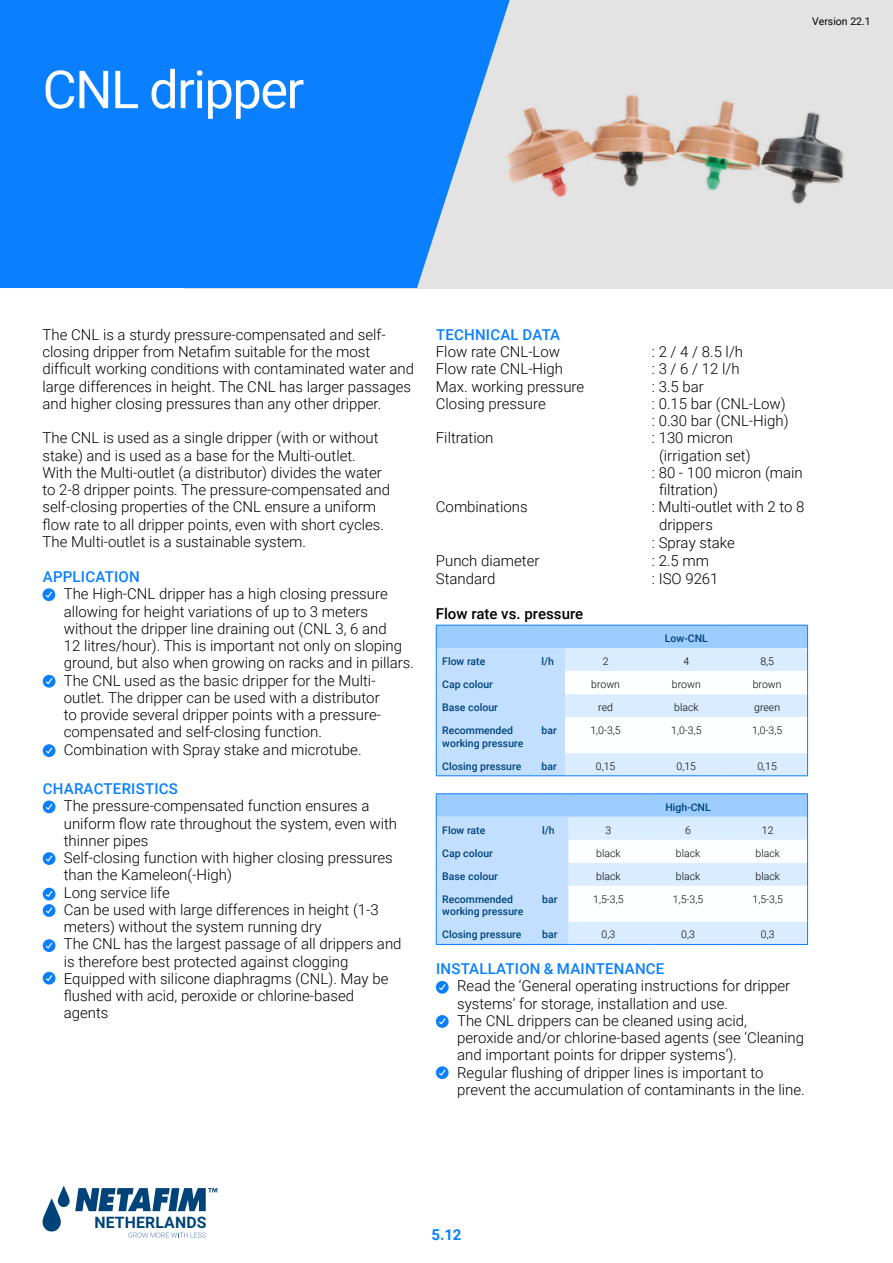
<style>
.page{position:relative;width:893px;height:1263px;background:#fff}
.page>*{position:absolute;margin:0;border:0;box-sizing:border-box;transform-origin:0 0}
.t1{font:52.5px "Roboto";letter-spacing:-.03em;color:#fff}
.t2{font:700 15.9px "Roboto";letter-spacing:.01em;color:#004379}
.t3{font:300 15px/17.2px "Roboto";color:#000}
.t4{font:500 15px "Roboto";letter-spacing:.015em;color:#0a7fff}
.t5{font:500 15px "Roboto";color:#000}
.t6{font:700 15px "Roboto";color:#0a7fff}
.t7{font:500 10.5px/12.6px "Roboto";color:#004379}
.t8{font:300 10.5px "Roboto";color:#000}
.t9{font:10.5px "Roboto";color:#000}
</style>
<div class="page">
<svg style="left:43px;top:1185px;width:174px;height:53px"></svg>
<svg style="left:436px;top:625px;width:372px;height:150px"></svg>
<hr style="left:436px;top:775px;width:99px;height:1px;background:#0a7fff">
<hr style="left:535px;top:775px;width:30px;height:1px;background:#0a7fff">
<hr style="left:565px;top:775px;width:81px;height:1px;background:#0a7fff">
<hr style="left:646px;top:775px;width:81px;height:1px;background:#0a7fff">
<hr style="left:727px;top:775px;width:81px;height:1px;background:#0a7fff">
<hr style="left:436px;top:793px;width:100px;height:1px;background:#0a7fff">
<hr style="left:536px;top:793px;width:33px;height:1px;background:#0a7fff">
<hr style="left:569px;top:793px;width:79px;height:1px;background:#0a7fff">
<hr style="left:648px;top:793px;width:80px;height:1px;background:#0a7fff">
<hr style="left:728px;top:793px;width:80px;height:1px;background:#0a7fff">
<hr style="left:436px;top:944px;width:100px;height:1px;background:#0a7fff">
<hr style="left:536px;top:944px;width:33px;height:1px;background:#0a7fff">
<hr style="left:569px;top:944px;width:79px;height:1px;background:#0a7fff">
<hr style="left:648px;top:944px;width:80px;height:1px;background:#0a7fff">
<svg style="left:436px;top:794px;width:372px;height:150px"></svg>
<hr style="left:728px;top:944px;width:80px;height:1px;background:#0a7fff">
<div style="left:185px;top:0;width:708px;height:288px;background:#e3e3e3"></div>
<div style="left:0;top:0;width:510px;height:288px;background:#0a7fff"></div>
<img style="left:482px;top:44px;width:362px;height:214px">
<div style="left:43px;top:972px;width:12px;height:12px;background:#0a7fff;border-radius:50%"></div>
<svg style="left:45px;top:975px;width:8px;height:6px"></svg>
<div style="left:43px;top:939px;width:12px;height:13px;background:#0a7fff;border-radius:50%"></div>
<svg style="left:45px;top:941px;width:9px;height:8px"></svg>
<svg style="left:43px;top:904px;width:12px;height:13px"></svg>
<svg style="left:45px;top:906px;width:9px;height:8px"></svg>
<svg style="left:43px;top:852px;width:12px;height:13px"></svg>
<svg style="left:45px;top:854px;width:9px;height:8px"></svg>
<div style="left:43px;top:888px;width:12px;height:12px;background:#0a7fff;border-radius:50%"></div>
<svg style="left:46px;top:891px;width:7px;height:6px"></svg>
<svg style="left:43px;top:800px;width:12px;height:13px"></svg>
<svg style="left:45px;top:802px;width:9px;height:9px"></svg>
<svg style="left:43px;top:744px;width:12px;height:13px"></svg>
<svg style="left:45px;top:746px;width:9px;height:8px"></svg>
<svg style="left:43px;top:675px;width:12px;height:13px"></svg>
<svg style="left:45px;top:677px;width:9px;height:8px"></svg>
<div style="left:43px;top:588px;width:12px;height:13px;background:#0a7fff;border-radius:50%"></div>
<svg style="left:44px;top:590px;width:9px;height:8px"></svg>
<svg style="left:436px;top:1015px;width:13px;height:13px"></svg>
<svg style="left:438px;top:1017px;width:9px;height:8px"></svg>
<svg style="left:436px;top:981px;width:13px;height:13px"></svg>
<svg style="left:438px;top:983px;width:9px;height:8px"></svg>
<svg style="left:436px;top:1066px;width:13px;height:13px"></svg>
<svg style="left:438px;top:1068px;width:9px;height:8px"></svg>
<h1 class="t1" style="left:65px;top:53px;width:396px">Elekt olasfittingen</h1>
<h1 class="t1" style="left:43px;top:53px;width:263px">CNL dripper</h1>
<p class="t9" style="left:812px;top:14px;width:60px">Version 22.1</p>
<p class="t3" style="left:43px;top:325px;width:373px">The CNL is a sturdy pressure-compensated and self&shy;closing dripper from Netafim suitable for the most difficult working conditions with contaminated water and large differences in height. The CNL has larger passages and higher closing pressures than any other dripper.</p>
<p class="t3" style="left:43px;top:429px;width:349px">The CNL is used as a single dripper (with or without stake) and is used as a base for the Multi-outlet.<br>With the Multi-outlet (a distributor) divides the water to 2-8 dripper points. The pressure-compensated and self-closing properties of the CNL ensure a uniform flow rate to all dripper points, even with short cycles.<br>The Multi-outlet is a sustainable system.</p>
<p class="t4" style="left:43px;top:566px;width:98px">APPLICATION</p>
<p class="t3" style="left:64px;top:585px;width:352px">The High-CNL dripper has a high closing pressure allowing for height variations of up to 3 meters without the dripper line draining out (CNL 3, 6 and<br>12 litres/hour). This is important not only on sloping ground, but also when growing on racks and in pillars.<br>The CNL used as the basic dripper for the Multi&shy;outlet. The dripper can be used with a distributor<br>to provide several dripper points with a pressure&shy;compensated and self-closing function.<br>Combination with Spray stake and microtube.</p>
<p class="t4" style="left:43px;top:778px;width:137px">CHARACTERISTICS</p>
<p class="t3" style="left:64px;top:797px;width:339px">The pressure-compensated function ensures a uniform flow rate throughout the system, even with thinner pipes<br>Self-closing function with higher closing pressures than the Kameleon(-High)<br>Long service life<br>Can be used with large differences in height (1-3 meters) without the system running dry<br>The CNL has the largest passage of all drippers and is therefore best protected against clogging Equipped with silicone diaphragms (CNL). May be flushed with acid, peroxide or chlorine-based agents</p>
<p class="t4" style="left:436px;top:324px;width:126px">TECHNICAL DATA</p>
<p class="t3" style="left:436px;top:342px;width:126px">Flow rate CNL-Low</p>
<p class="t3" style="left:652px;top:342px;width:93px">: 2 / 4 / 8.5 l/h</p>
<p class="t3" style="left:436px;top:360px;width:129px">Flow rate CNL-High</p>
<p class="t3" style="left:652px;top:360px;width:89px">: 3 / 6 / 12 l/h</p>
<p class="t3" style="left:436px;top:377px;width:150px">Max. working pressure</p>
<p class="t3" style="left:652px;top:377px;width:54px">: 3.5 bar</p>
<p class="t3" style="left:436px;top:394px;width:111px">Closing pressure</p>
<p class="t3" style="left:652px;top:394px;width:138px">: 0.15 bar (CNL-Low) : 0.30 bar (CNL-High)</p>
<p class="t3" style="left:436px;top:429px;width:59px">Filtration</p>
<p class="t3" style="left:652px;top:429px;width:83px">: 130 micron</p>
<p class="t3" style="left:659px;top:446px;width:93px">(irrigation set)</p>
<p class="t3" style="left:652px;top:463px;width:152px">: 80 - 100 micron (main</p>
<p class="t3" style="left:659px;top:480px;width:60px">filtration)</p>
<p class="t3" style="left:436px;top:498px;width:93px">Combinations</p>
<p class="t3" style="left:652px;top:498px;width:154px">: Multi-outlet with 2 to 8</p>
<p class="t3" style="left:659px;top:516px;width:55px">drippers</p>
<p class="t3" style="left:652px;top:534px;width:85px">: Spray stake</p>
<p class="t3" style="left:436px;top:551px;width:105px">Punch diameter</p>
<p class="t3" style="left:652px;top:551px;width:59px">: 2.5 mm</p>
<p class="t3" style="left:436px;top:569px;width:61px">Standard</p>
<p class="t3" style="left:652px;top:569px;width:68px">: ISO 9261</p>
<p class="t5" style="left:436px;top:603px;width:149px">Flow rate vs. pressure</p>
<p class="t7" style="left:665px;top:632px;width:44px">Low-CNL</p>
<p class="t7" style="left:442px;top:655px;width:45px">Flow rate</p>
<p class="t7" style="left:541px;top:655px;width:14px">l/h</p>
<p class="t8" style="left:603px;top:654px;width:7px">2</p>
<p class="t8" style="left:683px;top:654px;width:7px">4</p>
<p class="t8" style="left:760px;top:654px;width:15px">8,5</p>
<p class="t7" style="left:442px;top:678px;width:52px">Cap colour</p>
<p class="t8" style="left:591px;top:677px;width:30px">brown</p>
<p class="t8" style="left:672px;top:677px;width:30px">brown</p>
<p class="t8" style="left:753px;top:677px;width:30px">brown</p>
<p class="t7" style="left:442px;top:701px;width:57px">Base colour</p>
<p class="t8" style="left:598px;top:700px;width:16px">red</p>
<p class="t8" style="left:674px;top:700px;width:26px">black</p>
<p class="t8" style="left:754px;top:700px;width:27px">green</p>
<p class="t7" style="left:442px;top:724px;width:83px">Recommended working pressure</p>
<p class="t7" style="left:541px;top:724px;width:17px">bar</p>
<p class="t8" style="left:590px;top:723px;width:32px">1,0-3,5</p>
<p class="t8" style="left:671px;top:723px;width:32px">1,0-3,5</p>
<p class="t8" style="left:752px;top:723px;width:32px">1,0-3,5</p>
<p class="t7" style="left:442px;top:759px;width:81px">Closing pressure</p>
<p class="t7" style="left:541px;top:759px;width:17px">bar</p>
<p class="t8" style="left:596px;top:759px;width:21px">0,15</p>
<p class="t8" style="left:677px;top:759px;width:21px">0,15</p>
<p class="t8" style="left:757px;top:759px;width:21px">0,15</p>
<p class="t7" style="left:665px;top:800px;width:47px">High-CNL</p>
<p class="t7" style="left:442px;top:823px;width:45px">Flow rate</p>
<p class="t7" style="left:542px;top:823px;width:14px">l/h</p>
<p class="t8" style="left:606px;top:823px;width:7px">3</p>
<p class="t8" style="left:685px;top:823px;width:7px">6</p>
<p class="t8" style="left:762px;top:823px;width:13px">12</p>
<p class="t7" style="left:442px;top:846px;width:52px">Cap colour</p>
<p class="t8" style="left:596px;top:846px;width:26px">black</p>
<p class="t8" style="left:676px;top:846px;width:26px">black</p>
<p class="t8" style="left:756px;top:846px;width:26px">black</p>
<p class="t7" style="left:442px;top:869px;width:57px">Base colour</p>
<p class="t8" style="left:596px;top:869px;width:26px">black</p>
<p class="t8" style="left:676px;top:869px;width:26px">black</p>
<p class="t8" style="left:756px;top:869px;width:26px">black</p>
<p class="t7" style="left:442px;top:892px;width:83px">Recommended working pressure</p>
<p class="t7" style="left:542px;top:892px;width:17px">bar</p>
<p class="t8" style="left:593px;top:892px;width:32px">1,5-3,5</p>
<p class="t8" style="left:673px;top:892px;width:32px">1,5-3,5</p>
<p class="t8" style="left:753px;top:892px;width:32px">1,5-3,5</p>
<p class="t7" style="left:442px;top:928px;width:81px">Closing pressure</p>
<p class="t7" style="left:542px;top:928px;width:17px">bar</p>
<p class="t8" style="left:602px;top:927px;width:15px">0,3</p>
<p class="t8" style="left:681px;top:927px;width:15px">0,3</p>
<p class="t8" style="left:761px;top:927px;width:15px">0,3</p>
<p class="t4" style="left:436px;top:958px;width:230px">INSTALLATION &amp; MAINTENANCE</p>
<p class="t3" style="left:457px;top:977px;width:349px">Read the ‘General operating instructions for dripper systems’ for storage, installation and use.<br>The CNL drippers can be cleaned using acid, peroxide and/or chlorine-based agents (see ‘Cleaning and important points for dripper systems’).<br>Regular flushing of dripper lines is important to prevent the accumulation of contaminants in the line.</p>
<p class="t2" style="left:94px;top:1212px;width:114px">NETHERLANDS</p>
<p class="t6" style="left:431px;top:1224px;width:32px">5.12</p>
</div>
